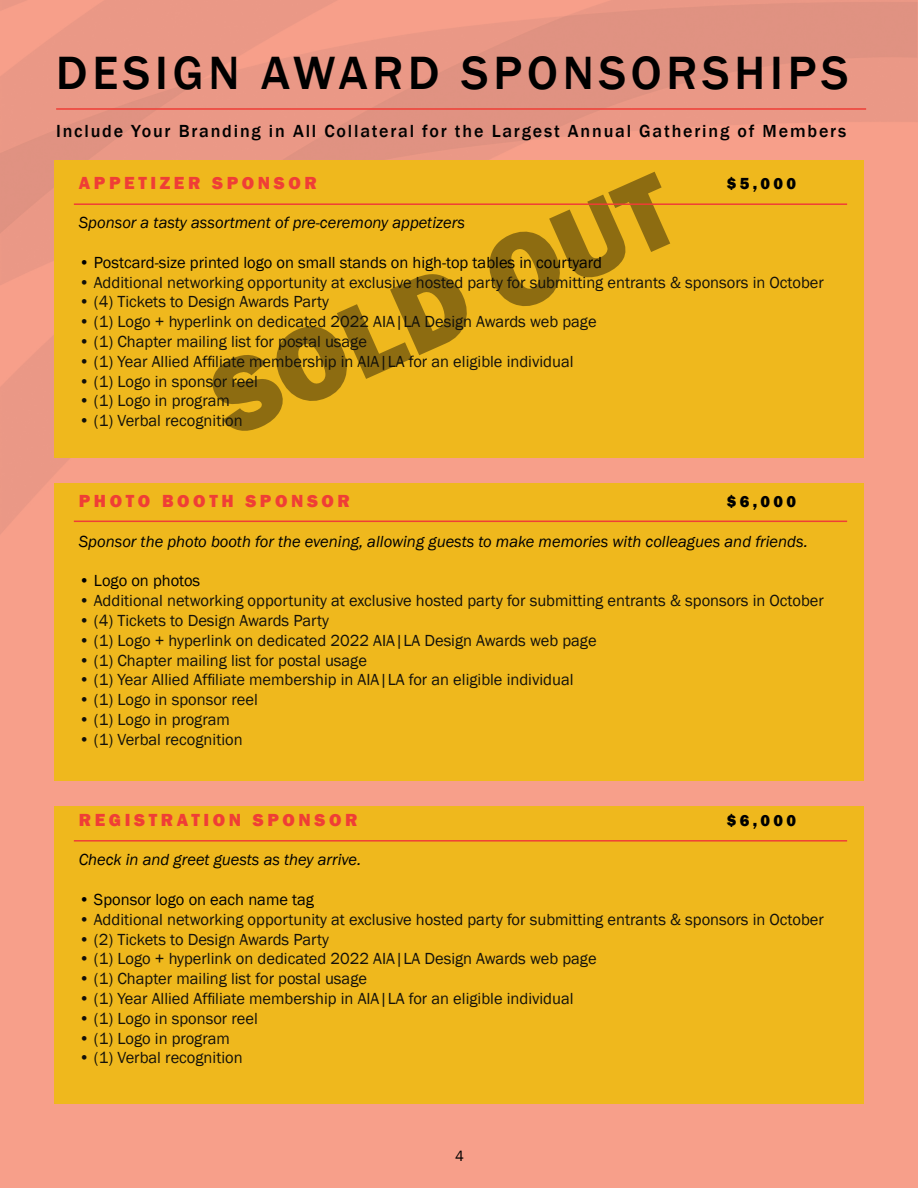
<style>
.page{position:relative;width:918px;height:1188px;background:#fff}
.page>*{position:absolute;margin:0;border:0;box-sizing:border-box;transform-origin:0 0}
.t1{font:800 108px "Franklin Gothic";color:#000}
.t2{font:500 48px "Franklin Gothic";letter-spacing:.1em;color:#000}
.t3{font:500 18px "Franklin Gothic";letter-spacing:.1em;color:#000}
.t4{font:800 18px "Franklin Gothic";letter-spacing:.2em;color:#ef3e36}
.t5{font:16.5px "Franklin Gothic";color:#13110a}
.t6{font:italic 16.5px "Franklin Gothic";color:#000}
.t7{font:16.5px "Franklin Gothic";color:#000}
.t8{font:800 16.5px "Franklin Gothic";letter-spacing:.2em;color:#000}
.t9{font:15px "Franklin Gothic";color:#000}
</style>
<div class="page">
<hr style="left:56px;top:108px;width:810px;height:2px;background:#ef3e36">
<div style="left:54px;top:160px;width:810px;height:298px;background:#efb81d"></div>
<div style="left:54px;top:483px;width:810px;height:298px;background:#efb81d"></div>
<div style="left:54px;top:806px;width:810px;height:298px;background:#efb81d"></div>
<hr style="left:74px;top:203px;width:773px;height:2px;background:#ef3e36">
<hr style="left:74px;top:521px;width:773px;height:1px;background:#ef3e36">
<hr style="left:74px;top:840px;width:773px;height:2px;background:#ef3e36">
<h2 class="t2" style="left:56px;top:43px;width:794px">DESIGN AWARD SPONSORSHIPS</h2>
<p class="t3" style="left:56px;top:119px;width:792px">Include Your Branding in All Collateral for the Largest Annual Gathering of Members</p>
<h1 class="t1" style="left:189px;top:342px;width:496px;rotate:-24deg">SOLD OUT</h1>
<p class="t4" style="left:79px;top:171px;width:240px">APPETIZER SPONSOR</p>
<p class="t8" style="left:727px;top:172px;width:71px">$5,000</p>
<p class="t6" style="left:79px;top:212px;width:388px">Sponsor a tasty assortment of pre-ceremony appetizers</p>
<p class="t7" style="left:79px;top:252px;width:525px">• Postcard-size printed logo on small stands on high-top tables in courtyard</p>
<p class="t5" style="left:79px;top:272px;width:747px">• Additional networking opportunity at exclusive hosted party for submitting entrants &amp; sponsors in October</p>
<p class="t5" style="left:79px;top:292px;width:252px">• (4) Tickets to Design Awards Party</p>
<p class="t5" style="left:79px;top:311px;width:519px">• (1) Logo + hyperlink on dedicated 2022 AIA|LA Design Awards web page</p>
<p class="t5" style="left:79px;top:331px;width:290px">• (1) Chapter mailing list for postal usage</p>
<p class="t5" style="left:79px;top:351px;width:496px">• (1) Year Allied Affiliate membership in AIA|LA for an eligible individual</p>
<p class="t5" style="left:79px;top:371px;width:181px">• (1) Logo in sponsor reel</p>
<p class="t5" style="left:79px;top:391px;width:153px">• (1) Logo in program</p>
<p class="t5" style="left:79px;top:410px;width:165px">• (1) Verbal recognition</p>
<p class="t4" style="left:79px;top:489px;width:273px">PHOTO BOOTH SPONSOR</p>
<p class="t8" style="left:727px;top:491px;width:71px">$6,000</p>
<p class="t6" style="left:79px;top:531px;width:731px">Sponsor the photo booth for the evening, allowing guests to make memories with colleagues and friends.</p>
<p class="t7" style="left:79px;top:571px;width:123px">• Logo on photos</p>
<p class="t5" style="left:79px;top:590px;width:747px">• Additional networking opportunity at exclusive hosted party for submitting entrants &amp; sponsors in October</p>
<p class="t5" style="left:79px;top:610px;width:252px">• (4) Tickets to Design Awards Party</p>
<p class="t5" style="left:79px;top:630px;width:519px">• (1) Logo + hyperlink on dedicated 2022 AIA|LA Design Awards web page</p>
<p class="t5" style="left:79px;top:650px;width:290px">• (1) Chapter mailing list for postal usage</p>
<p class="t5" style="left:79px;top:670px;width:496px">• (1) Year Allied Affiliate membership in AIA|LA for an eligible individual</p>
<p class="t5" style="left:79px;top:689px;width:181px">• (1) Logo in sponsor reel</p>
<p class="t5" style="left:79px;top:709px;width:153px">• (1) Logo in program</p>
<p class="t5" style="left:79px;top:729px;width:165px">• (1) Verbal recognition</p>
<p class="t4" style="left:79px;top:808px;width:280px">REGISTRATION SPONSOR</p>
<p class="t8" style="left:727px;top:810px;width:71px">$6,000</p>
<p class="t6" style="left:79px;top:850px;width:284px">Check in and greet guests as they arrive.</p>
<p class="t7" style="left:79px;top:889px;width:237px">• Sponsor logo on each name tag</p>
<p class="t5" style="left:79px;top:909px;width:747px">• Additional networking opportunity at exclusive hosted party for submitting entrants &amp; sponsors in October</p>
<p class="t5" style="left:79px;top:929px;width:252px">• (2) Tickets to Design Awards Party</p>
<p class="t5" style="left:79px;top:949px;width:519px">• (1) Logo + hyperlink on dedicated 2022 AIA|LA Design Awards web page</p>
<p class="t5" style="left:79px;top:968px;width:290px">• (1) Chapter mailing list for postal usage</p>
<p class="t5" style="left:79px;top:988px;width:496px">• (1) Year Allied Affiliate membership in AIA|LA for an eligible individual</p>
<p class="t5" style="left:79px;top:1008px;width:181px">• (1) Logo in sponsor reel</p>
<p class="t5" style="left:79px;top:1028px;width:153px">• (1) Logo in program</p>
<p class="t5" style="left:79px;top:1048px;width:165px">• (1) Verbal recognition</p>
<p class="t9" style="left:455px;top:1147px;width:10px">4</p>
</div>
